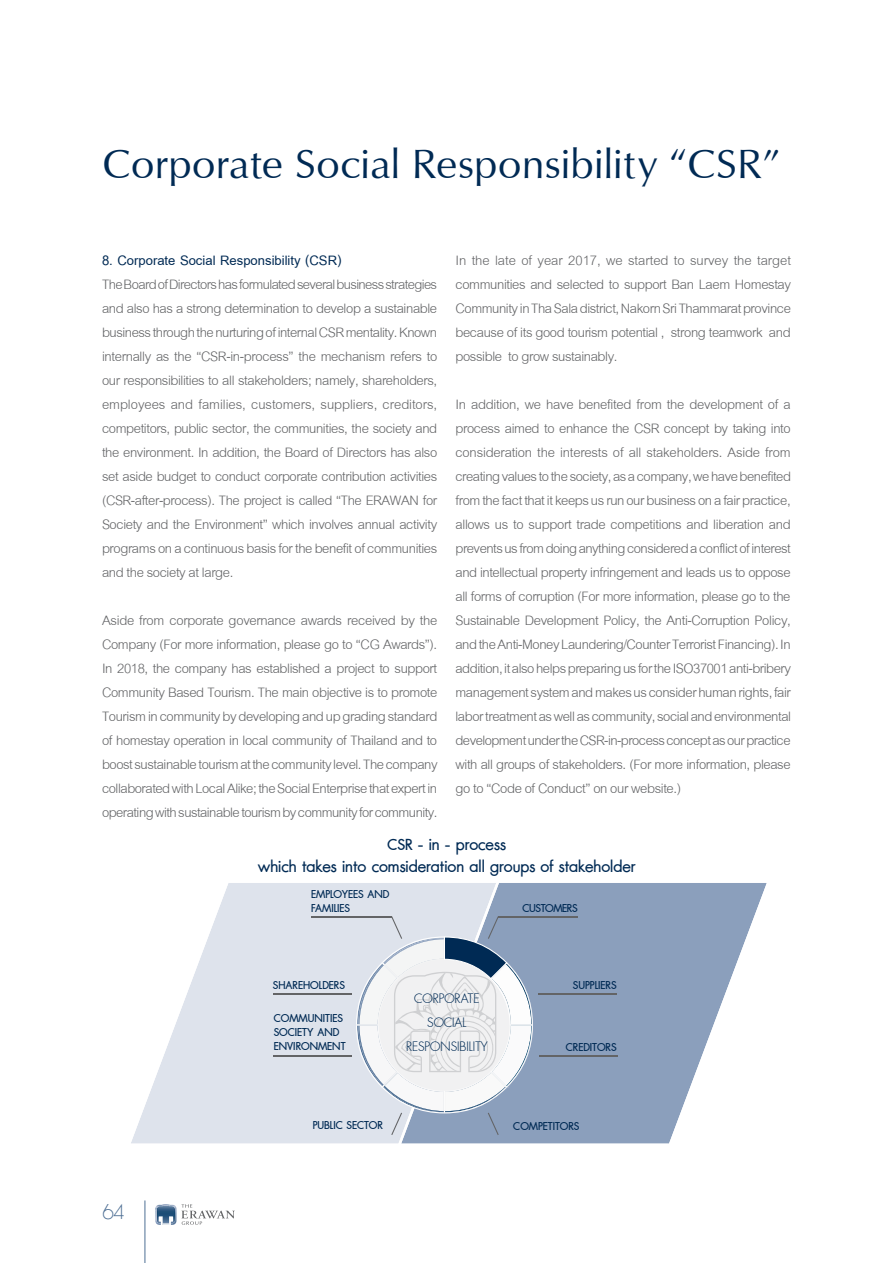
<style>
.page{position:relative;width:893px;height:1263px;background:#fff}
.page>*{position:absolute;margin:0;border:0;box-sizing:border-box;transform-origin:0 0}
.t1{font:42px "Optimum";color:#002a54}
.t2{font:21px/22.5px "DB Adman X";color:#002a54;text-align:center}
.t3{font:300 21px "Geosans";color:#4e6f94}
.t4{font:19.95px/24px "Cordia New";letter-spacing:-.02em;color:#636466;text-align:justify}
.t5{font:700 19.95px "Cordia New";color:#002a54}
.t6{font:300 18px/23.5px "DB Adman X";color:#002a54;text-align:center}
.t7{font:15px/14px "DB Adman X";color:#002a54}
.t8{font:15px "DB Adman X";letter-spacing:-.025em;color:#002a54}
</style>
<div class="page">
<svg style="left:131px;top:883px;width:225px;height:261px;fill:#dee3ec"></svg>
<svg style="left:534px;top:883px;width:233px;height:261px;fill:#8b9fbc"></svg>
<hr style="left:498px;top:916px;width:80px;height:1px;background:#636466">
<hr style="left:311px;top:916px;width:81px;height:1px;background:#636466">
<hr style="left:538px;top:993px;width:79px;height:1px;background:#636466">
<hr style="left:273px;top:993px;width:79px;height:1px;background:#636466">
<hr style="left:539px;top:1055px;width:78px;height:1px;background:#636466">
<hr style="left:273px;top:1055px;width:79px;height:1px;background:#636466">
<svg style="left:356px;top:883px;width:178px;height:261px"></svg>
<img style="left:155px;top:1204px;width:21px;height:21px">
<img style="left:159px;top:1220px;width:16px;height:3px">
<svg style="left:155px;top:1205px;width:7px;height:8px"></svg>
<svg style="left:169px;top:1205px;width:6px;height:2px"></svg>
<svg style="left:181px;top:1204px;width:54px;height:21px"></svg>
<hr style="left:145px;top:1200px;width:1px;height:63px;background:#4e6f94">
<h1 class="t1" style="left:102px;top:140px;width:680px">Corporate Social Responsibility “CSR”</h1>
<p class="t5" style="left:102px;top:248px;width:241px">8. Corporate Social Responsibility (CSR)</p>
<p class="t4" style="left:102px;top:272px;width:337px">The Board of Directors has formulated several business strategies and also has a strong determination to develop a sustainable business through the nurturing of internal CSR mentality. Known internally as the “CSR-in-process” the mechanism refers to our responsibilities to all stakeholders; namely, shareholders, employees and families, customers, suppliers, creditors, competitors, public sector, the communities, the society and the environment. In addition, the Board of Directors has also set aside budget to conduct corporate contribution activities (CSR-after-process). The project is called “The ERAWAN for Society and the Environment” which involves annual activity programs on a continuous basis for the benefit of communities and the society at large.</p>
<p class="t4" style="left:102px;top:608px;width:337px">Aside from corporate governance awards received by the Company (For more information, please go to “CG Awards”).<br>In 2018, the company has established a project to support Community Based Tourism. The main objective is to promote Tourism in community by developing and up grading standard of homestay operation in local community of Thailand and to boost sustainable tourism at the community level. The company collaborated with Local Alike; the Social Enterprise that expert in operating with sustainable tourism by community for community.</p>
<p class="t4" style="left:455px;top:248px;width:337px">In the late of year 2017, we started to survey the target communities and selected to support Ban Laem Homestay Community in Tha Sala district, Nakorn Sri Thammarat province because of its good tourism potential , strong teamwork and possible to grow sustainably.</p>
<p class="t4" style="left:455px;top:392px;width:337px">In addition, we have benefited from the development of a process aimed to enhance the CSR concept by taking into consideration the interests of all stakeholders. Aside from creating values to the society, as a company, we have benefited from the fact that it keeps us run our business on a fair practice, allows us to support trade competitions and liberation and prevents us from doing anything considered a conflict of interest and intellectual property infringement and leads us to oppose all forms of corruption (For more information, please go to the Sustainable Development Policy, the Anti-Corruption Policy, and the Anti-Money Laundering/Counter Terrorist Financing). In addition, it also helps preparing us for the ISO37001 anti-bribery management system and makes us consider human rights, fair labor treatment as well as community, social and environmental development under the CSR-in-process concept as our practice with all groups of stakeholders. (For more information, please go to “Code of Conduct” on our website.)</p>
<p class="t2" style="left:258px;top:834px;width:379px">CSR - in - process<br>which takes into comsideration all groups of stakeholder</p>
<p class="t7" style="left:311px;top:888px;width:80px">EMPLOYEES AND<br>FAMILIES</p>
<p class="t7" style="left:273px;top:978px;width:73px">SHAREHOLDERS</p>
<p class="t7" style="left:274px;top:1011px;width:73px">COMMUNITIES<br>SOCIETY AND<br>ENVIRONMENT</p>
<p class="t6" style="left:406px;top:987px;width:83px">CORPORATE<br>SOCIAL<br>RESPONSIBILITY</p>
<p class="t8" style="left:523px;top:899px;width:56px">CUSTOMERS</p>
<p class="t7" style="left:573px;top:978px;width:45px">SUPPLIERS</p>
<p class="t7" style="left:566px;top:1041px;width:52px">CREDITORS</p>
<p class="t3" style="left:102px;top:1200px;width:23px">64</p>
<p class="t7" style="left:313px;top:1118px;width:72px">PUBLIC SECTOR</p>
<p class="t7" style="left:513px;top:1119px;width:68px">COMPETITORS</p>
</div>
